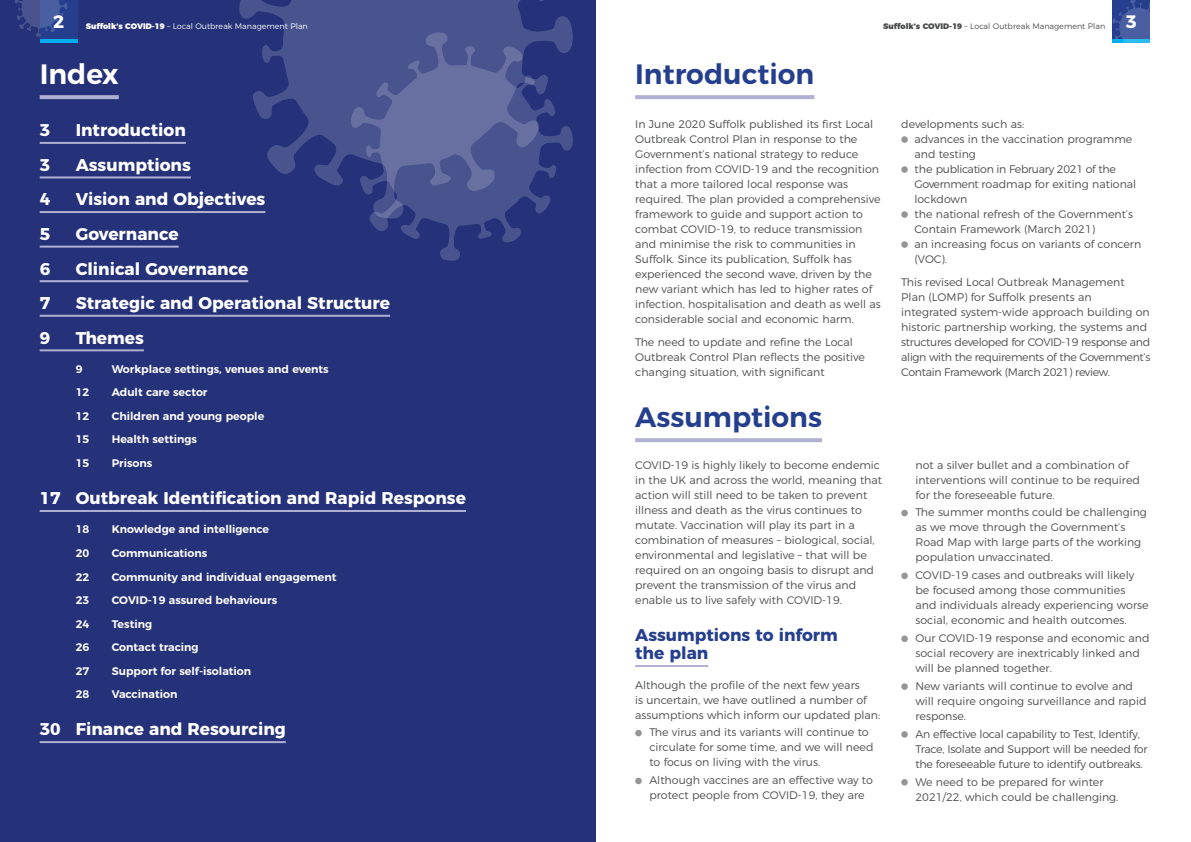
<style>
.page{position:relative;width:1191px;height:842px;background:#fff}
.page>*{position:absolute;margin:0;border:0;box-sizing:border-box;transform-origin:0 0}
.t1{font:600 28px "Montserrat";color:#253f8e}
.t2{font:600 28px "Montserrat";color:#fff}
.t3{font:700 18px "Montserrat";color:#fff}
.t4{font:700 17px "Montserrat";color:#fff}
.t5{font:700 17px/18px "Montserrat";color:#253f8e}
.t6{font:300 11px/15px "Montserrat";color:#4b4c4d}
.t7{font:600 11px "Montserrat";color:#fff}
.t8{font:300 11px/15px "Montserrat";letter-spacing:-.02em;color:#4b4c4d}
.t9{font:300 8px "Montserrat";color:#fff}
.t10{font:300 8px "Montserrat";color:#4b4c4d}
.s1{font-weight:900}
</style>
<div class="page">
<div style="left:0;top:0;width:595px;height:842px;background:#253279"></div>
<svg style="left:40px;top:38px;width:37px;height:5px"></svg>
<div style="left:40px;top:0;width:37px;height:38px;background:#253f8e"></div>
<svg style="left:15px;top:0;width:53px;height:37px"></svg>
<svg style="left:1112px;top:0;width:38px;height:43px;background:#395ca2"></svg>
<svg style="left:40px;top:95px;width:79px;height:4px"></svg>
<hr style="left:40px;top:142px;width:146px;height:2px;background:#afb0d2">
<hr style="left:40px;top:176px;width:151px;height:2px;background:#afb0d2">
<hr style="left:40px;top:211px;width:225px;height:2px;background:#afb0d2">
<hr style="left:40px;top:246px;width:139px;height:2px;background:#afb0d2">
<hr style="left:40px;top:280px;width:208px;height:2px;background:#afb0d2">
<hr style="left:40px;top:315px;width:350px;height:2px;background:#afb0d2">
<hr style="left:40px;top:349px;width:104px;height:2px;background:#afb0d2">
<hr style="left:40px;top:510px;width:426px;height:2px;background:#afb0d2">
<hr style="left:40px;top:741px;width:246px;height:2px;background:#afb0d2">
<hr style="left:635px;top:95px;width:179px;height:4px;background:#afb0d2">
<svg style="left:635px;top:438px;width:187px;height:4px"></svg>
<div style="left:901px;top:136px;width:7px;height:7px;background:#939598;border-radius:50%"></div>
<div style="left:901px;top:166px;width:7px;height:7px;background:#939598;border-radius:50%"></div>
<div style="left:901px;top:211px;width:7px;height:7px;background:#939598;border-radius:50%"></div>
<div style="left:901px;top:241px;width:7px;height:7px;background:#939598;border-radius:50%"></div>
<hr style="left:635px;top:665px;width:73px;height:2px;background:#afb0d2">
<div style="left:635px;top:730px;width:7px;height:6px;background:#939598;border-radius:50%"></div>
<div style="left:635px;top:778px;width:7px;height:6px;background:#939598;border-radius:50%"></div>
<div style="left:901px;top:510px;width:7px;height:6px;background:#939598;border-radius:50%"></div>
<div style="left:901px;top:573px;width:7px;height:6px;background:#939598;border-radius:50%"></div>
<div style="left:901px;top:635px;width:7px;height:7px;background:#939598;border-radius:50%"></div>
<div style="left:901px;top:683px;width:7px;height:7px;background:#939598;border-radius:50%"></div>
<div style="left:901px;top:731px;width:7px;height:7px;background:#939598;border-radius:50%"></div>
<div style="left:901px;top:779px;width:7px;height:6px;background:#939598;border-radius:50%"></div>
<svg style="left:239px;top:0;width:334px;height:213px;fill:#49548f"></svg>
<svg style="left:350px;top:32px;width:223px;height:229px"></svg>
<h2 class="t3" style="left:53px;top:7px;width:13px">2</h2>
<p class="t9" style="left:86px;top:20px;width:224px"><span class="s1">Suffolk’s COVID-19</span> – Local Outbreak Management Plan</p>
<p class="t10" style="left:883px;top:20px;width:224px"><span class="s1">Suffolk’s COVID-19</span> – Local Outbreak Management Plan</p>
<h2 class="t3" style="left:1125px;top:7px;width:13px">3</h2>
<h1 class="t2" style="left:40px;top:51px;width:81px">Index</h1>
<h1 class="t1" style="left:635px;top:51px;width:181px">Introduction</h1>
<h3 class="t4" style="left:40px;top:116px;width:12px">3</h3>
<h3 class="t4" style="left:76px;top:116px;width:112px">Introduction</h3>
<h3 class="t4" style="left:40px;top:151px;width:12px">3</h3>
<h3 class="t4" style="left:76px;top:151px;width:117px">Assumptions</h3>
<h3 class="t4" style="left:40px;top:185px;width:12px">4</h3>
<h3 class="t4" style="left:76px;top:185px;width:191px">Vision and Objectives</h3>
<h3 class="t4" style="left:40px;top:220px;width:12px">5</h3>
<h3 class="t4" style="left:76px;top:220px;width:104px">Governance</h3>
<h3 class="t4" style="left:40px;top:255px;width:12px">6</h3>
<h3 class="t4" style="left:76px;top:255px;width:174px">Clinical Governance</h3>
<h3 class="t4" style="left:40px;top:289px;width:12px">7</h3>
<h3 class="t4" style="left:76px;top:289px;width:316px">Strategic and Operational Structure</h3>
<h3 class="t4" style="left:40px;top:324px;width:12px">9</h3>
<h3 class="t4" style="left:76px;top:324px;width:70px">Themes</h3>
<p class="t7" style="left:76px;top:360px;width:8px">9</p>
<p class="t7" style="left:112px;top:360px;width:218px">Workplace settings, venues and events</p>
<p class="t7" style="left:76px;top:383px;width:15px">12</p>
<p class="t7" style="left:112px;top:383px;width:97px">Adult care sector</p>
<p class="t7" style="left:76px;top:407px;width:15px">12</p>
<p class="t7" style="left:112px;top:407px;width:154px">Children and young people</p>
<p class="t7" style="left:76px;top:430px;width:15px">15</p>
<p class="t7" style="left:112px;top:430px;width:87px">Health settings</p>
<p class="t7" style="left:76px;top:454px;width:15px">15</p>
<p class="t7" style="left:112px;top:454px;width:42px">Prisons</p>
<h3 class="t4" style="left:40px;top:484px;width:428px">17 Outbreak Identification and Rapid Response</h3>
<p class="t7" style="left:76px;top:521px;width:15px">18</p>
<p class="t7" style="left:112px;top:521px;width:159px">Knowledge and intelligence</p>
<p class="t7" style="left:76px;top:544px;width:15px">20</p>
<p class="t7" style="left:112px;top:544px;width:97px">Communications</p>
<p class="t7" style="left:76px;top:568px;width:15px">22</p>
<p class="t7" style="left:112px;top:568px;width:226px">Community and individual engagement</p>
<p class="t7" style="left:76px;top:591px;width:15px">23</p>
<p class="t7" style="left:112px;top:591px;width:167px">COVID-19 assured behaviours</p>
<p class="t7" style="left:76px;top:615px;width:15px">24</p>
<p class="t7" style="left:112px;top:615px;width:42px">Testing</p>
<p class="t7" style="left:76px;top:638px;width:15px">26</p>
<p class="t7" style="left:112px;top:638px;width:88px">Contact tracing</p>
<p class="t7" style="left:76px;top:662px;width:15px">27</p>
<p class="t7" style="left:112px;top:662px;width:141px">Support for self-isolation</p>
<p class="t7" style="left:76px;top:685px;width:15px">28</p>
<p class="t7" style="left:112px;top:685px;width:67px">Vaccination</p>
<h3 class="t4" style="left:40px;top:715px;width:248px">30 Finance and Resourcing</h3>
<p class="t6" style="left:635px;top:115px;width:247px">In June 2020 Suffolk published its first Local Outbreak Control Plan in response to the Government’s national strategy to reduce infection from COVID-19 and the recognition that a more tailored local response was required. The plan provided a comprehensive framework to guide and support action to combat COVID-19, to reduce transmission and minimise the risk to communities in Suffolk. Since its publication, Suffolk has experienced the second wave, driven by the new variant which has led to higher rates of infection, hospitalisation and death as well as considerable social and economic harm.</p>
<p class="t6" style="left:635px;top:334px;width:231px">The need to update and refine the Local<br>Outbreak Control Plan reflects the positive changing situation, with significant</p>
<h1 class="t1" style="left:635px;top:394px;width:188px">Assumptions</h1>
<p class="t6" style="left:635px;top:456px;width:248px">COVID-19 is highly likely to become endemic in the UK and across the world, meaning that action will still need to be taken to prevent illness and death as the virus continues to mutate. Vaccination will play its part in a combination of measures – biological, social, environmental and legislative – that will be required on an ongoing basis to disrupt and prevent the transmission of the virus and enable us to live safely with COVID-19.</p>
<h3 class="t5" style="left:635px;top:625px;width:204px">Assumptions to inform the plan</h3>
<p class="t6" style="left:635px;top:676px;width:246px">Although the profile of the next few years<br>is uncertain, we have outlined a number of assumptions which inform our updated plan:</p>
<p class="t6" style="left:649px;top:724px;width:226px">The virus and its variants will continue to circulate for some time, and we will need to focus on living with the virus.</p>
<p class="t6" style="left:649px;top:772px;width:225px">Although vaccines are an effective way to protect people from COVID-19, they are</p>
<p class="t6" style="left:914px;top:116px;width:228px;text-indent:-13px">developments such as:<br>advances in the vaccination programme and testing<br>the publication in February 2021 of the<br>Government roadmap for exiting national lockdown<br>the national refresh of the Government’s<br>Contain Framework (March 2021)<br>an increasing focus on variants of concern (VOC).</p>
<p class="t6" style="left:901px;top:274px;width:250px">This revised Local Outbreak Management Plan (LOMP) for Suffolk presents an integrated system-wide approach building on historic partnership working, the systems and structures developed for COVID-19 response and align with the requirements of the Government’s Contain Framework (March 2021) review.</p>
<p class="t6" style="left:915px;top:456px;width:226px">not a silver bullet and a combination of interventions will continue to be required for the foreseeable future.</p>
<p class="t6" style="left:915px;top:504px;width:233px">The summer months could be challenging as we move through the Government’s Road Map with large parts of the working population unvaccinated.</p>
<p class="t6" style="left:915px;top:567px;width:235px">COVID-19 cases and outbreaks will likely be focused among those communities and individuals already experiencing worse social, economic and health outcomes.</p>
<p class="t6" style="left:915px;top:630px;width:236px">Our COVID-19 response and economic and social recovery are inextricably linked and will be planned together.</p>
<p class="t6" style="left:915px;top:677px;width:232px">New variants will continue to evolve and will require ongoing surveillance and rapid response.</p>
<p class="t8" style="left:915px;top:725px;width:234px">An effective local capability to Test, Identify,<br>Trace, Isolate and Support will be needed for the foreseeable future to identify outbreaks.</p>
<p class="t6" style="left:915px;top:773px;width:204px">We need to be prepared for winter<br>2021/22, which could be challenging.</p>
</div>
